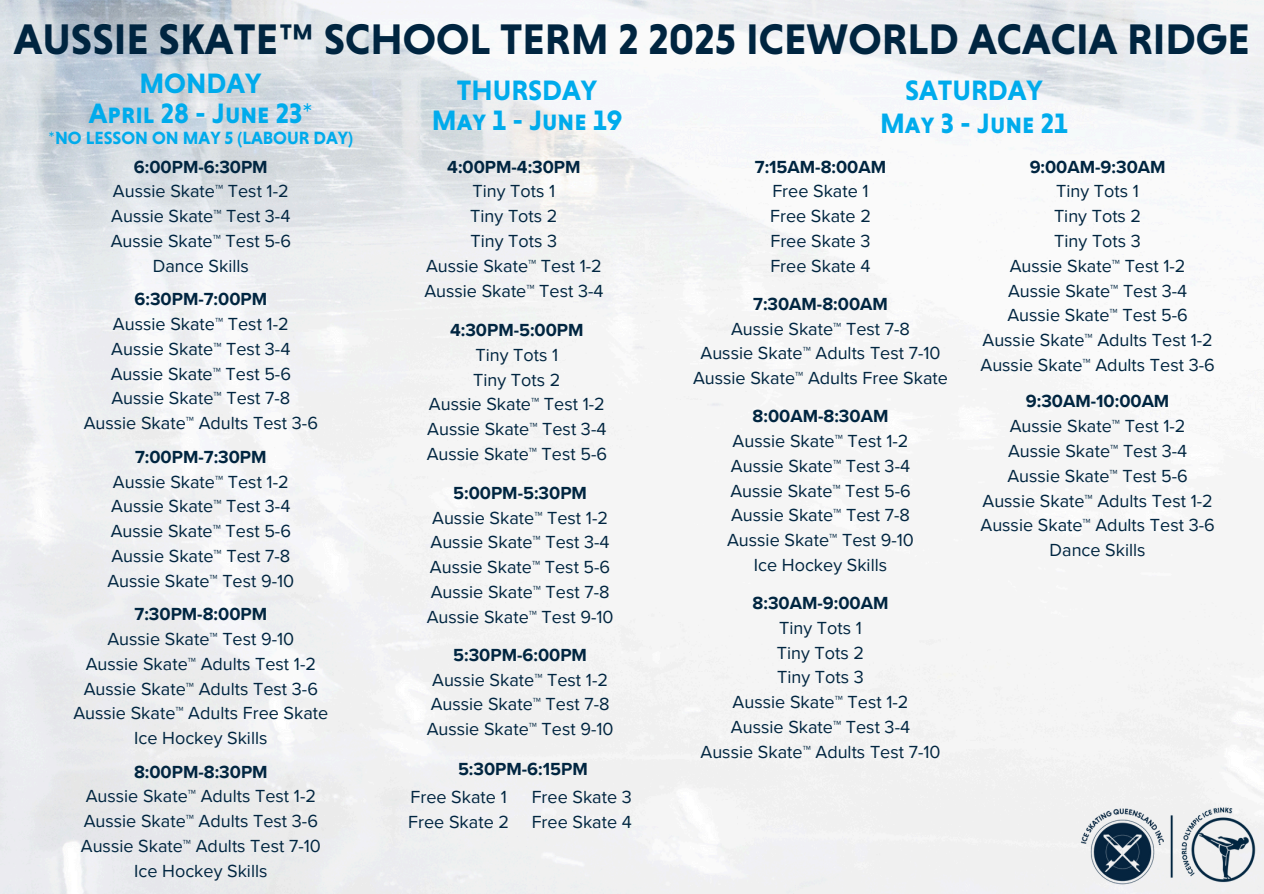
<style>
.page{position:relative;width:1264px;height:894px;background:#fff}
.page>*{position:absolute;margin:0;border:0;box-sizing:border-box;transform-origin:0 0}
.t1{font:43.5px "Niveau Grotesk Bold Small Caps";color:#002540}
.t2{font:28.5px "Niveau Grotesk Bold Small Caps";color:#00abec}
.t3{font:18px "Proxima Nova";color:#002540}
.t4{font:700 18px "Proxima Nova";color:#002540}
.t5{font:18px "Niveau Grotesk Bold Small Caps";color:#00abec}
</style>
<div class="page">
<img style="left:1073px;top:798px;width:190px;height:95px">
<p class="t1" style="left:14px;top:13px;width:1237px">AUSSIE SKATE™ SCHOOL TERM 2 2025 ICEWORLD ACACIA RIDGE</p>
<p class="t2" style="left:139px;top:66px;width:124px">MONDAY</p>
<p class="t2" style="left:457px;top:73px;width:142px">THURSDAY</p>
<p class="t2" style="left:905px;top:73px;width:139px">SATURDAY</p>
<p class="t2" style="left:89px;top:97px;width:225px">April 28 - June 23*</p>
<p class="t5" style="left:49px;top:127px;width:306px">*NO LESSON ON MAY 5 (LABOUR DAY)</p>
<p class="t2" style="left:432px;top:104px;width:192px">May 1 - June 19</p>
<p class="t2" style="left:880px;top:107px;width:189px">May 3 - June 21</p>
<h1 class="t4" style="left:134px;top:156px;width:135px">6:00PM-6:30PM</h1>
<h2 class="t3" style="left:113px;top:181px;width:177px">Aussie Skate™ Test 1-2</h2>
<h2 class="t3" style="left:111px;top:205px;width:181px">Aussie Skate™ Test 3-4</h2>
<h2 class="t3" style="left:111px;top:230px;width:182px">Aussie Skate™ Test 5-6</h2>
<h5 class="t3" style="left:153px;top:255px;width:98px">Dance Skills</h5>
<p class="t4" style="left:134px;top:289px;width:134px">6:30PM-7:00PM</p>
<p class="t3" style="left:113px;top:313px;width:177px">Aussie Skate™ Test 1-2</p>
<p class="t3" style="left:111px;top:338px;width:181px">Aussie Skate™ Test 3-4</p>
<p class="t3" style="left:111px;top:363px;width:182px">Aussie Skate™ Test 5-6</p>
<p class="t3" style="left:111px;top:388px;width:180px">Aussie Skate™ Test 7-8</p>
<p class="t3" style="left:84px;top:412px;width:236px">Aussie Skate™ Adults Test 3-6</p>
<h3 class="t4" style="left:135px;top:446px;width:133px">7:00PM-7:30PM</h3>
<h3 class="t3" style="left:113px;top:471px;width:177px">Aussie Skate™ Test 1-2</h3>
<p class="t3" style="left:111px;top:495px;width:181px">Aussie Skate™ Test 3-4</p>
<p class="t3" style="left:111px;top:520px;width:182px">Aussie Skate™ Test 5-6</p>
<p class="t3" style="left:111px;top:545px;width:180px">Aussie Skate™ Test 7-8</p>
<p class="t3" style="left:107px;top:570px;width:188px">Aussie Skate™ Test 9-10</p>
<p class="t4" style="left:135px;top:603px;width:134px">7:30PM-8:00PM</p>
<p class="t3" style="left:107px;top:628px;width:188px">Aussie Skate™ Test 9-10</p>
<p class="t3" style="left:86px;top:653px;width:232px">Aussie Skate™ Adults Test 1-2</p>
<p class="t3" style="left:84px;top:677px;width:236px">Aussie Skate™ Adults Test 3-6</p>
<p class="t3" style="left:73px;top:702px;width:256px">Aussie Skate™ Adults Free Skate</p>
<p class="t3" style="left:134px;top:727px;width:135px">Ice Hockey Skills</p>
<p class="t4" style="left:134px;top:761px;width:135px">8:00PM-8:30PM</p>
<p class="t3" style="left:86px;top:785px;width:232px">Aussie Skate™ Adults Test 1-2</p>
<p class="t3" style="left:84px;top:810px;width:236px">Aussie Skate™ Adults Test 3-6</p>
<p class="t3" style="left:81px;top:835px;width:241px">Aussie Skate™ Adults Test 7-10</p>
<p class="t3" style="left:134px;top:860px;width:135px">Ice Hockey Skills</p>
<p class="t4" style="left:447px;top:156px;width:135px">4:00PM-4:30PM</p>
<p class="t3" style="left:472px;top:181px;width:84px">Tiny Tots 1</p>
<p class="t3" style="left:470px;top:205px;width:89px">Tiny Tots 2</p>
<p class="t3" style="left:470px;top:230px;width:88px">Tiny Tots 3</p>
<p class="t3" style="left:426px;top:255px;width:177px">Aussie Skate™ Test 1-2</p>
<p class="t3" style="left:424px;top:280px;width:181px">Aussie Skate™ Test 3-4</p>
<p class="t4" style="left:450px;top:319px;width:135px">4:30PM-5:00PM</p>
<p class="t3" style="left:475px;top:344px;width:84px">Tiny Tots 1</p>
<p class="t3" style="left:473px;top:369px;width:89px">Tiny Tots 2</p>
<p class="t3" style="left:429px;top:393px;width:177px">Aussie Skate™ Test 1-2</p>
<p class="t3" style="left:427px;top:418px;width:181px">Aussie Skate™ Test 3-4</p>
<p class="t3" style="left:426px;top:443px;width:182px">Aussie Skate™ Test 5-6</p>
<p class="t4" style="left:453px;top:482px;width:135px">5:00PM-5:30PM</p>
<p class="t3" style="left:432px;top:507px;width:177px">Aussie Skate™ Test 1-2</p>
<p class="t3" style="left:430px;top:531px;width:181px">Aussie Skate™ Test 3-4</p>
<p class="t3" style="left:430px;top:556px;width:182px">Aussie Skate™ Test 5-6</p>
<p class="t3" style="left:430px;top:581px;width:180px">Aussie Skate™ Test 7-8</p>
<p class="t3" style="left:426px;top:606px;width:188px">Aussie Skate™ Test 9-10</p>
<p class="t4" style="left:453px;top:644px;width:135px">5:30PM-6:00PM</p>
<p class="t3" style="left:432px;top:669px;width:177px">Aussie Skate™ Test 1-2</p>
<p class="t3" style="left:430px;top:693px;width:180px">Aussie Skate™ Test 7-8</p>
<p class="t3" style="left:426px;top:718px;width:188px">Aussie Skate™ Test 9-10</p>
<p class="t4" style="left:458px;top:758px;width:131px">5:30PM-6:15PM</p>
<p class="t3" style="left:410px;top:786px;width:98px">Free Skate 1</p>
<p class="t3" style="left:408px;top:811px;width:102px">Free Skate 2</p>
<p class="t3" style="left:531px;top:786px;width:102px">Free Skate 3</p>
<p class="t3" style="left:531px;top:811px;width:102px">Free Skate 4</p>
<p class="t4" style="left:755px;top:156px;width:133px">7:15AM-8:00AM</p>
<p class="t3" style="left:772px;top:181px;width:98px">Free Skate 1</p>
<p class="t3" style="left:770px;top:205px;width:102px">Free Skate 2</p>
<p class="t3" style="left:770px;top:230px;width:102px">Free Skate 3</p>
<p class="t3" style="left:770px;top:255px;width:102px">Free Skate 4</p>
<p class="t4" style="left:753px;top:293px;width:136px">7:30AM-8:00AM</p>
<p class="t3" style="left:731px;top:318px;width:180px">Aussie Skate™ Test 7-8</p>
<p class="t3" style="left:700px;top:343px;width:241px">Aussie Skate™ Adults Test 7-10</p>
<p class="t3" style="left:693px;top:367px;width:256px">Aussie Skate™ Adults Free Skate</p>
<p class="t4" style="left:752px;top:405px;width:137px">8:00AM-8:30AM</p>
<p class="t3" style="left:732px;top:430px;width:177px">Aussie Skate™ Test 1-2</p>
<p class="t3" style="left:731px;top:455px;width:181px">Aussie Skate™ Test 3-4</p>
<p class="t3" style="left:730px;top:480px;width:182px">Aussie Skate™ Test 5-6</p>
<p class="t3" style="left:731px;top:504px;width:180px">Aussie Skate™ Test 7-8</p>
<p class="t3" style="left:727px;top:529px;width:188px">Aussie Skate™ Test 9-10</p>
<p class="t3" style="left:754px;top:554px;width:135px">Ice Hockey Skills</p>
<p class="t4" style="left:752px;top:592px;width:137px">8:30AM-9:00AM</p>
<p class="t3" style="left:779px;top:617px;width:84px">Tiny Tots 1</p>
<h4 class="t3" style="left:777px;top:641px;width:89px">Tiny Tots 2</h4>
<p class="t3" style="left:777px;top:666px;width:88px">Tiny Tots 3</p>
<p class="t3" style="left:732px;top:691px;width:177px">Aussie Skate™ Test 1-2</p>
<p class="t3" style="left:731px;top:716px;width:181px">Aussie Skate™ Test 3-4</p>
<p class="t3" style="left:700px;top:740px;width:241px">Aussie Skate™ Adults Test 7-10</p>
<p class="t4" style="left:1029px;top:156px;width:137px">9:00AM-9:30AM</p>
<p class="t3" style="left:1056px;top:181px;width:84px">Tiny Tots 1</p>
<p class="t3" style="left:1054px;top:205px;width:89px">Tiny Tots 2</p>
<p class="t3" style="left:1054px;top:230px;width:88px">Tiny Tots 3</p>
<p class="t3" style="left:1009px;top:255px;width:177px">Aussie Skate™ Test 1-2</p>
<p class="t3" style="left:1008px;top:280px;width:181px">Aussie Skate™ Test 3-4</p>
<p class="t3" style="left:1007px;top:304px;width:182px">Aussie Skate™ Test 5-6</p>
<p class="t3" style="left:982px;top:329px;width:232px">Aussie Skate™ Adults Test 1-2</p>
<p class="t3" style="left:980px;top:354px;width:236px">Aussie Skate™ Adults Test 3-6</p>
<p class="t4" style="left:1025px;top:391px;width:145px">9:30AM-10:00AM</p>
<p class="t3" style="left:1009px;top:415px;width:177px">Aussie Skate™ Test 1-2</p>
<p class="t3" style="left:1008px;top:440px;width:181px">Aussie Skate™ Test 3-4</p>
<p class="t3" style="left:1007px;top:465px;width:182px">Aussie Skate™ Test 5-6</p>
<p class="t3" style="left:982px;top:490px;width:232px">Aussie Skate™ Adults Test 1-2</p>
<p class="t3" style="left:980px;top:514px;width:236px">Aussie Skate™ Adults Test 3-6</p>
<p class="t3" style="left:1049px;top:539px;width:98px">Dance Skills</p>
</div>
